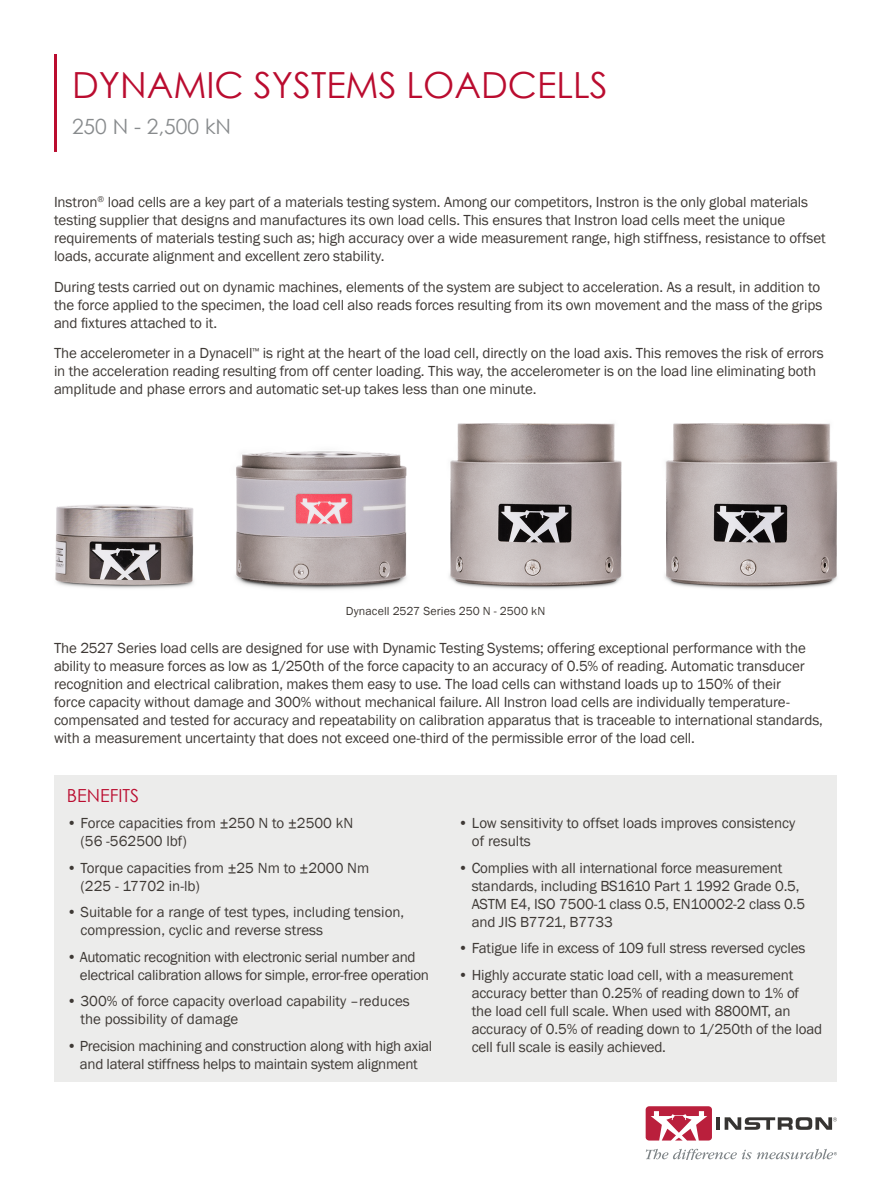
<style>
.page{position:relative;width:891px;height:1188px;background:#fff}
.page>*{position:absolute;margin:0;border:0;box-sizing:border-box;transform-origin:0 0}
.t1{font:36px "Century Gothic";color:#ba0c2f}
.t2{font:21px "Century Gothic";color:#888b8d}
.t3{font:18px "Century Gothic";color:#ba0c2f}
.t4{font:15px/18px "Franklin Gothic";letter-spacing:-.01em;color:#3e3935}
.t5{font:12px "Franklin Gothic";letter-spacing:.01em;color:#3e3935}
</style>
<div class="page">
<img style="left:55px;top:423px;width:783px;height:167px">
<div style="left:54px;top:776px;width:783px;height:306px;background:#ececeb"></div>
<svg style="left:646px;top:1106px;width:191px;height:35px"></svg>
<svg style="left:646px;top:1149px;width:191px;height:10px"></svg>
<hr style="left:54px;top:54px;width:3px;height:98px;background:#ba0c2f">
<h1 class="t1" style="left:72px;top:60px;width:537px">DYNAMIC SYSTEMS LOADCELLS</h1>
<h2 class="t2" style="left:72px;top:112px;width:161px">250 N - 2,500 kN</h2>
<p class="t4" style="left:54px;top:193px;width:773px">Instron<sup>®</sup> load cells are a key part of a materials testing system. Among our competitors, Instron is the only global materials testing supplier that designs and manufactures its own load cells. This ensures that Instron load cells meet the unique requirements of materials testing such as; high accuracy over a wide measurement range, high stiffness, resistance to offset loads, accurate alignment and excellent zero stability.</p>
<p class="t4" style="left:54px;top:278px;width:770px">During tests carried out on dynamic machines, elements of the system are subject to acceleration. As a result, in addition to the force applied to the specimen, the load cell also reads forces resulting from its own movement and the mass of the grips and fixtures attached to it.</p>
<p class="t4" style="left:54px;top:345px;width:771px">The accelerometer in a Dynacell<sup>™</sup> is right at the heart of the load cell, directly on the load axis. This removes the risk of errors in the acceleration reading resulting from off center loading. This way, the accelerometer is on the load line eliminating both amplitude and phase errors and automatic set-up takes less than one minute.</p>
<p class="t5" style="left:346px;top:603px;width:201px">Dynacell 2527 Series 250 N - 2500 kN</p>
<p class="t4" style="left:54px;top:639px;width:771px">The 2527 Series load cells are designed for use with Dynamic Testing Systems; offering exceptional performance with the ability to measure forces as low as 1/250th of the force capacity to an accuracy of 0.5% of reading. Automatic transducer recognition and electrical calibration, makes them easy to use. The load cells can withstand loads up to 150% of their<br>force capacity without damage and 300% without mechanical failure. All Instron load cells are individually temperature&shy;compensated and tested for accuracy and repeatability on calibration apparatus that is traceable to international standards, with a measurement uncertainty that does not exceed one-third of the permissible error of the load cell.</p>
<p class="t3" style="left:67px;top:783px;width:74px">BENEFITS</p>
<p class="t4" style="left:80px;top:815px;width:274px;text-indent:-14px">• Force capacities from ±250 N to ±2500 kN (56 -562500 lbf)</p>
<p class="t4" style="left:80px;top:859px;width:290px;text-indent:-14px">• Torque capacities from ±25 Nm to ±2000 Nm (225 - 17702 in-lb)</p>
<p class="t4" style="left:80px;top:904px;width:325px;text-indent:-14px">• Suitable for a range of test types, including tension, compression, cyclic and reverse stress</p>
<p class="t4" style="left:80px;top:948px;width:351px;text-indent:-13px">• Automatic recognition with electronic serial number and electrical calibration allows for simple, error-free operation</p>
<p class="t4" style="left:80px;top:993px;width:331px;text-indent:-14px">• 300% of force capacity overload capability –reduces the possibility of damage</p>
<p class="t4" style="left:67px;top:1037px;width:367px;text-align:center">• Precision machining and construction along with high axial and lateral stiffness helps to maintain system alignment</p>
<p class="t4" style="left:472px;top:815px;width:325px;text-indent:-14px">• Low sensitivity to offset loads improves consistency of results</p>
<p class="t4" style="left:472px;top:859px;width:335px;text-indent:-13px">• Complies with all international force measurement standards, including BS1610 Part 1 1992 Grade 0.5, ASTM E4, ISO 7500-1 class 0.5, EN10002-2 class 0.5 and JIS B7721, B7733</p>
<p class="t4" style="left:458px;top:940px;width:349px">• Fatigue life in excess of 109 full stress reversed cycles</p>
<p class="t4" style="left:472px;top:966px;width:352px;text-indent:-13px">• Highly accurate static load cell, with a measurement accuracy better than 0.25% of reading down to 1% of the load cell full scale. When used with 8800MT, an accuracy of 0.5% of reading down to 1/250th of the load cell full scale is easily achieved.</p>
</div>
